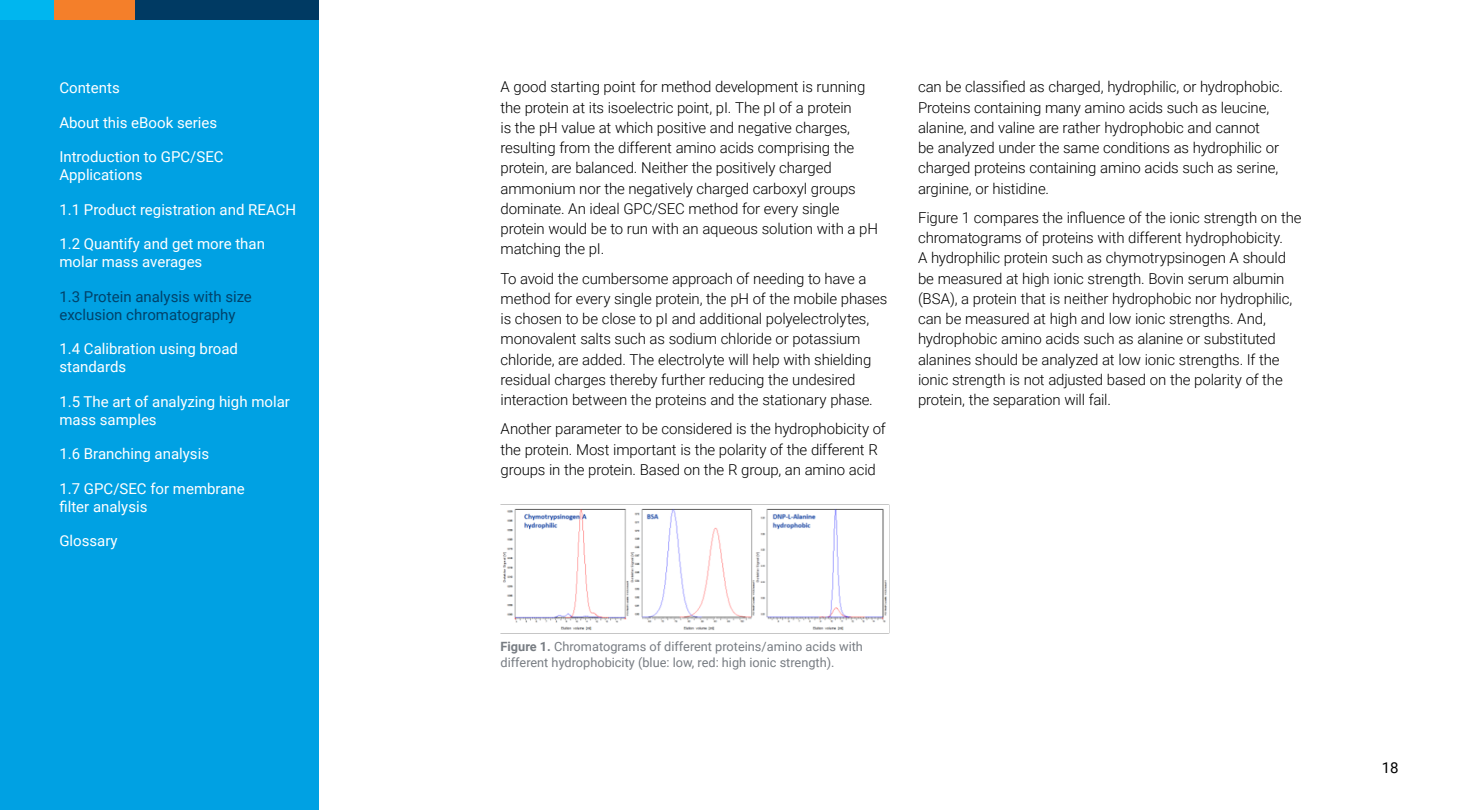
<style>
.page{position:relative;width:1458px;height:810px;background:#fff}
.page>*{position:absolute;margin:0;border:0;box-sizing:border-box;transform-origin:0 0}
.t1{font:300 15px/20.2px "Roboto";letter-spacing:-.01em;color:#000}
.Side_TOC{font:15px/18px "Roboto";color:#fff}
.Side_TOC-2{font:15px/18px "Roboto";color:#00426a}
.t2{font:15px "Roboto";color:#000}
.BROCHURE_caption_gray{font:12.75px/15.3px "Roboto";color:#787d83}
.s1{font-weight:700}
</style>
<div class="page">
<div style="left:0;top:0;width:319px;height:810px;background:#00a1e3"></div>
<div style="left:0;top:0;width:54px;height:20px;background:#00b6ef"></div>
<div style="left:54px;top:0;width:81px;height:20px;background:#f47f2a"></div>
<div style="left:135px;top:0;width:184px;height:20px;background:#003a63"></div>
<img style="left:502px;top:508px;width:385px;height:122px">
<p class="Side_TOC" style="left:59px;top:78px;width:62px">Contents</p>
<p class="Side_TOC" style="left:59px;top:113px;width:159px">About this eBook series</p>
<p class="Side_TOC" style="left:59px;top:147px;width:166px">Introduction to GPC/SEC<br>Applications</p>
<p class="Side_TOC" style="left:59px;top:200px;width:238px">1.1 Product registration and REACH</p>
<p class="Side_TOC" style="left:59px;top:234px;width:207px">1.2 Quantify and get more than molar mass averages</p>
<p class="Side_TOC-2" style="left:59px;top:287px;width:194px">1.3 Protein analysis with size exclusion chromatography</p>
<p class="Side_TOC" style="left:59px;top:339px;width:180px">1.4 Calibration using broad standards</p>
<p class="Side_TOC" style="left:59px;top:392px;width:232px">1.5 The art of analyzing high molar mass samples</p>
<p class="Side_TOC" style="left:59px;top:444px;width:151px">1.6 Branching analysis</p>
<p class="Side_TOC" style="left:59px;top:479px;width:187px">1.7 GPC/SEC for membrane filter analysis</p>
<p class="Side_TOC" style="left:59px;top:531px;width:60px">Glossary</p>
<p class="t1" style="left:501px;top:76px;width:379px">A good starting point for method development is running the protein at its isoelectric point, pI. The pI of a protein<br>is the pH value at which positive and negative charges, resulting from the different amino acids comprising the protein, are balanced. Neither the positively charged ammonium nor the negatively charged carboxyl groups dominate. An ideal GPC/SEC method for every single protein would be to run with an aqueous solution with a pH matching the pI.</p>
<p class="t1" style="left:501px;top:267px;width:388px">To avoid the cumbersome approach of needing to have a method for every single protein, the pH of the mobile phases is chosen to be close to pI and additional polyelectrolytes, monovalent salts such as sodium chloride or potassium chloride, are added. The electrolyte will help with shielding residual charges thereby further reducing the undesired interaction between the proteins and the stationary phase.</p>
<p class="t1" style="left:501px;top:418px;width:387px">Another parameter to be considered is the hydrophobicity of the protein. Most important is the polarity of the different R groups in the protein. Based on the R group, an amino acid</p>
<p class="t1" style="left:918px;top:76px;width:367px">can be classified as charged, hydrophilic, or hydrophobic.<br>Proteins containing many amino acids such as leucine, alanine, and valine are rather hydrophobic and cannot<br>be analyzed under the same conditions as hydrophilic or charged proteins containing amino acids such as serine, arginine, or histidine.</p>
<p class="t1" style="left:918px;top:207px;width:385px">Figure 1 compares the influence of the ionic strength on the chromatograms of proteins with different hydrophobicity.<br>A hydrophilic protein such as chymotrypsinogen A should be measured at high ionic strength. Bovin serum albumin (BSA), a protein that is neither hydrophobic nor hydrophilic, can be measured at high and low ionic strengths. And, hydrophobic amino acids such as alanine or substituted alanines should be analyzed at low ionic strengths. If the ionic strength is not adjusted based on the polarity of the protein, the separation will fail.</p>
<p class="BROCHURE_caption_gray" style="left:501px;top:639px;width:364px"><span class="s1">Figure 1.</span> Chromatograms of different proteins/amino acids with different hydrophobicity (blue: low, red: high ionic strength).</p>
<p class="t2" style="left:1382px;top:757px;width:18px">18</p>
</div>
